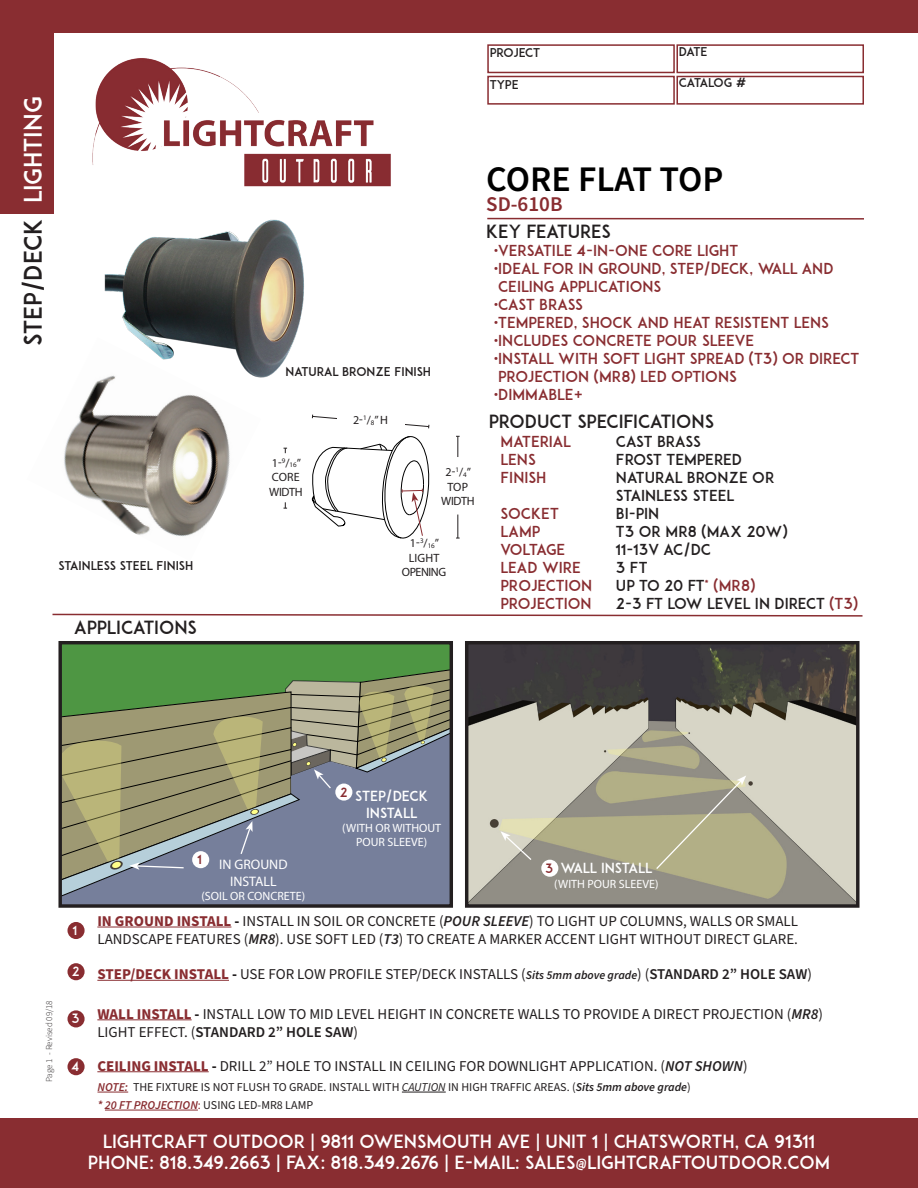
<style>
.page{position:relative;width:918px;height:1188px;background:#fff}
.page>*{position:absolute;margin:0;border:0;box-sizing:border-box;transform-origin:0 0}
.t1{font:600 36px "Source Sans Pro";color:#000}
.t2{font:24px "ADAM.CGPRO";color:#231f20}
.t3{font:24px "ADAM.CGPRO";color:#fff}
.t4{font:600 21px "Source Sans Pro";color:#892d31}
.t5{font:18px "ADAM.CGPRO";color:#fff}
.t6{font:18px "ADAM.CGPRO";color:#231f20}
.t7{font:15px/18px "Source Sans Pro";color:#231f20}
.t8{font:15px/18px "ADAM.CGPRO";color:#892d31}
.t9{font:15px "ADAM.CGPRO";color:#231f20}
.t10{font:15px "ADAM.CGPRO";letter-spacing:-.06em;color:#892d31}
.t11{font:13.8px "ADAM.CGPRO";color:#fff}
.t12{font:13.8px "Myriad Pro";color:#fff}
.t13{font:12.75px "ADAM.CGPRO";color:#892d31}
.t14{font:12.75px "ADAM.CGPRO";color:#fff}
.t15{font:12px "Source Sans Pro";color:#231f20}
.t16{font:12px "Myriad Pro";color:#fff}
.t17{font:12px "ADAM.CGPRO";color:#231f20}
.t18{font:12px/14.4px "Myriad Pro";letter-spacing:-.02em;color:#231f20}
.t19{font:12px "ADAM.CGPRO";letter-spacing:-.025em;color:#231f20}
.t20{font:12px "Myriad Pro";letter-spacing:-.04em;color:#231f20}
.t21{font:300 9px "Source Sans Pro";color:#231f20}
.s1{font-size:7.05px}
.s2{color:#892d31}
.s3{font-weight:700;color:#892d31}
.s4{font-weight:700}
.s5{font-weight:600;font-style:italic}
.s6{font-weight:600;font-style:italic;font-size:12px}
.s7{font-weight:600}
.s8{font-weight:600;font-style:italic;color:#892d31}
.s9{font-style:italic}
</style>
<div class="page">
<div style="left:487px;top:44px;width:188px;height:29px;border:2px solid #892d31"></div>
<div style="left:487px;top:76px;width:188px;height:29px;border:2px solid #892d31"></div>
<div style="left:676px;top:44px;width:188px;height:29px;border:2px solid #892d31"></div>
<div style="left:676px;top:76px;width:188px;height:29px;border:2px solid #892d31"></div>
<div style="left:0;top:1119px;width:918px;height:69px;background:#892d31"></div>
<div style="left:0;top:0;width:918px;height:32px;background:#892d31"></div>
<div style="left:0;top:0;width:54px;height:214px;background:#892d31"></div>
<svg style="left:52px;top:613px;width:811px;height:4px"></svg>
<hr style="left:487px;top:218px;width:377px;height:2px;background:#892d31">
<img style="left:64px;top:381px;width:166px;height:156px">
<img style="left:92px;top:58px;width:299px;height:129px">
<img style="left:97px;top:219px;width:207px;height:168px">
<svg style="left:312px;top:415px;width:25px;height:4px"></svg>
<svg style="left:405px;top:424px;width:25px;height:4px"></svg>
<svg style="left:456px;top:515px;width:4px;height:24px"></svg>
<svg style="left:456px;top:436px;width:4px;height:21px"></svg>
<svg style="left:284px;top:502px;width:3px;height:7px"></svg>
<svg style="left:311px;top:436px;width:119px;height:103px"></svg>
<div style="left:62px;top:897px;width:387px;height:7px;background:#767f9b"></div>
<div style="left:58px;top:641px;width:395px;height:267px;border:3px solid #231f20"></div>
<svg style="left:60px;top:643px;width:391px;height:254px;background:#808f77"></svg>
<img style="left:469px;top:645px;width:387px;height:259px">
<div style="left:465px;top:641px;width:395px;height:267px;border:3px solid #231f20"></div>
<svg style="left:501px;top:831px;width:32px;height:30px"></svg>
<div style="left:192px;top:851px;width:17px;height:17px;background:#fff;border-radius:50%"></div>
<div style="left:335px;top:784px;width:17px;height:17px;background:#fff;border-radius:50%"></div>
<div style="left:541px;top:860px;width:17px;height:17px;background:#fff;border-radius:50%"></div>
<svg style="left:655px;top:775px;width:91px;height:95px;background:#aca989"></svg>
<hr style="left:97px;top:927px;width:134px;height:1px;background:#892d31">
<div style="left:67px;top:922px;width:18px;height:17px;background:#892d31;border-radius:50%"></div>
<hr style="left:97px;top:980px;width:132px;height:1px;background:#892d31">
<div style="left:67px;top:963px;width:18px;height:17px;background:#892d31;border-radius:50%"></div>
<hr style="left:97px;top:1019px;width:95px;height:1px;background:#892d31">
<div style="left:67px;top:1010px;width:18px;height:17px;background:#892d31;border-radius:50%"></div>
<div style="left:67px;top:1058px;width:18px;height:17px;background:#892d31;border-radius:50%"></div>
<hr style="left:97px;top:1071px;width:112px;height:1px;background:#892d31">
<hr style="left:97px;top:1092px;width:31px;height:1px;background:#892d31">
<hr style="left:402px;top:1092px;width:44px;height:1px;background:#231f20">
<hr style="left:105px;top:1110px;width:93px;height:1px;background:#892d31">
<p class="t3" style="left:18px;top:203px;width:109px;rotate:-90deg">LIGHTING</p>
<p class="t2" style="left:18px;top:346px;width:129px;rotate:-90deg">STEP/DECK</p>
<p class="t17" style="left:58px;top:558px;width:136px">STAINLESS STEEL FINISH</p>
<p class="t6" style="left:74px;top:616px;width:124px">APPLICATIONS</p>
<p class="t17" style="left:490px;top:46px;width:52px">PROJECT</p>
<p class="t17" style="left:490px;top:78px;width:30px">TYPE</p>
<p class="t17" style="left:679px;top:44px;width:30px">DATE</p>
<p class="t19" style="left:679px;top:75px;width:69px">CATALOG #</p>
<p class="t17" style="left:285px;top:364px;width:147px">NATURAL BRONZE FINISH</p>
<p class="t18" style="left:272px;top:455px;width:31px">1-<sup>9</sup>/<span class="s1">16</span>”</p>
<p class="t18" style="left:269px;top:470px;width:35px">CORE<br>WIDTH</p>
<p class="t18" style="left:353px;top:413px;width:37px">2-<sup>1</sup>/<span class="s1">8</span>” H</p>
<p class="t18" style="left:446px;top:465px;width:27px">2-<sup>1</sup>/<span class="s1">4</span>”</p>
<p class="t18" style="left:441px;top:479px;width:35px;text-align:center">TOP<br>WIDTH</p>
<p class="t18" style="left:410px;top:536px;width:31px">1-<sup>3</sup>/<span class="s1">16</span>”</p>
<p class="t18" style="left:409px;top:551px;width:32px">LIGHT</p>
<p class="t20" style="left:402px;top:565px;width:46px">OPENING</p>
<p class="t1" style="left:486px;top:155px;width:239px">CORE FLAT TOP</p>
<p class="t4" style="left:486px;top:190px;width:78px">SD-610B</p>
<p class="t6" style="left:486px;top:221px;width:127px">KEY FEATURES</p>
<p class="t8" style="left:494px;top:242px;width:246px">•VERSATILE 4-IN-ONE CORE LIGHT</p>
<p class="t8" style="left:494px;top:260px;width:341px">•IDEAL FOR IN GROUND, STEP/DECK, WALL AND</p>
<p class="t8" style="left:498px;top:278px;width:165px">CEILING APPLICATIONS</p>
<p class="t8" style="left:494px;top:296px;width:91px">•CAST BRASS</p>
<p class="t8" style="left:494px;top:314px;width:337px">•TEMPERED, SHOCK AND HEAT RESISTENT LENS</p>
<p class="t8" style="left:494px;top:332px;width:262px">•INCLUDES CONCRETE POUR SLEEVE</p>
<p class="t8" style="left:498px;top:350px;width:363px;text-indent:-4px">•INSTALL WITH SOFT LIGHT SPREAD (T3) OR DIRECT<br>PROJECTION (MR8) LED OPTIONS</p>
<p class="t8" style="left:494px;top:386px;width:91px">•DIMMABLE+</p>
<p class="t6" style="left:489px;top:411px;width:227px">PRODUCT SPECIFICATIONS</p>
<p class="t8" style="left:501px;top:432px;width:72px">MATERIAL</p>
<p class="t8" style="left:501px;top:450px;width:37px">LENS</p>
<p class="t8" style="left:501px;top:468px;width:47px">FINISH</p>
<p class="t8" style="left:501px;top:504px;width:60px">SOCKET</p>
<p class="t8" style="left:501px;top:522px;width:41px">LAMP</p>
<p class="t10" style="left:501px;top:540px;width:66px">VOLTAGE</p>
<p class="t8" style="left:501px;top:558px;width:82px">LEAD WIRE</p>
<p class="t8" style="left:501px;top:576px;width:93px">PROJECTION</p>
<p class="t8" style="left:501px;top:594px;width:93px">PROJECTION</p>
<p class="t9" style="left:616px;top:432px;width:86px">CAST BRASS</p>
<p class="t9" style="left:616px;top:450px;width:128px">FROST TEMPERED</p>
<p class="t9" style="left:616px;top:468px;width:160px">NATURAL BRONZE OR</p>
<p class="t9" style="left:616px;top:486px;width:120px">STAINLESS STEEL</p>
<p class="t9" style="left:616px;top:504px;width:45px">BI-PIN</p>
<p class="t9" style="left:616px;top:522px;width:173px">T3 OR MR8 (MAX 20W)</p>
<p class="t9" style="left:616px;top:540px;width:97px">11-13V AC/DC</p>
<p class="t9" style="left:616px;top:558px;width:33px">3 FT</p>
<p class="t9" style="left:616px;top:576px;width:141px">UP TO 20 FT<span class="s2">* (MR8)</span></p>
<p class="t9" style="left:616px;top:594px;width:244px">2-3 FT LOW LEVEL IN DIRECT <span class="s2">(T3)</span></p>
<p class="t13" style="left:340px;top:784px;width:9px">2</p>
<p class="t11" style="left:355px;top:788px;width:75px">STEP/DECK</p>
<p class="t11" style="left:366px;top:804px;width:53px">INSTALL</p>
<p class="t16" style="left:342px;top:821px;width:100px">(WITH OR WITHOUT</p>
<p class="t16" style="left:356px;top:835px;width:72px">POUR SLEEVE)</p>
<p class="t21" style="left:43px;top:1082px;width:83px;rotate:-90deg">Page 1 - Revised 09/18</p>
<p class="t13" style="left:198px;top:852px;width:6px">1</p>
<p class="t12" style="left:219px;top:856px;width:70px">IN GROUND</p>
<p class="t12" style="left:230px;top:873px;width:48px">INSTALL</p>
<p class="t16" style="left:202px;top:889px;width:105px">(SOIL OR CONCRETE)</p>
<p class="t13" style="left:545px;top:860px;width:10px">3</p>
<p class="t11" style="left:560px;top:860px;width:93px">WALL INSTALL</p>
<p class="t16" style="left:554px;top:876px;width:106px">(WITH POUR SLEEVE)</p>
<p class="t7" style="left:97px;top:912px;width:702px"><span class="s3">IN GROUND INSTALL</span> <span class="s4">-</span> INSTALL IN SOIL OR CONCRETE (<span class="s5">POUR SLEEVE</span>) TO LIGHT UP COLUMNS, WALLS OR SMALL</p>
<p class="t7" style="left:97px;top:930px;width:702px">LANDSCAPE FEATURES (<span class="s5">MR8</span>). USE SOFT LED (<span class="s5">T3</span>) TO CREATE A MARKER ACCENT LIGHT WITHOUT DIRECT GLARE.</p>
<p class="t14" style="left:73px;top:923px;width:6px">1</p>
<p class="t7" style="left:72px;top:966px;width:741px"><sup>2</sup> <span class="s3">STEP/DECK INSTALL</span> <span class="s4">-</span> USE FOR LOW PROFILE STEP/DECK INSTALLS (<span class="s6">Sits 5mm above grade</span>) (<span class="s7">STANDARD 2” HOLE SAW</span>)</p>
<p class="t7" style="left:97px;top:1005px;width:727px"><span class="s3">WALL INSTALL</span> <span class="s4">-</span> INSTALL LOW TO MID LEVEL HEIGHT IN CONCRETE WALLS TO PROVIDE A DIRECT PROJECTION (<span class="s5">MR8</span>)<br>LIGHT EFFECT. (<span class="s7">STANDARD 2” HOLE SAW</span>)</p>
<p class="t14" style="left:72px;top:1011px;width:10px">3</p>
<p class="t14" style="left:72px;top:1059px;width:9px">4</p>
<p class="t7" style="left:97px;top:1057px;width:652px"><span class="s3">CEILING INSTALL</span> <span class="s4">-</span> DRILL 2” HOLE TO INSTALL IN CEILING FOR DOWNLIGHT APPLICATION. (<span class="s5">NOT SHOWN</span>)</p>
<p class="t15" style="left:97px;top:1079px;width:595px"><span class="s8">NOTE:</span> THE FIXTURE IS NOT FLUSH TO GRADE. INSTALL WITH <span class="s9">CAUTION</span> IN HIGH TRAFFIC AREAS. (<span class="s5">Sits 5mm above grade</span>)</p>
<p class="t15" style="left:97px;top:1097px;width:217px"><span class="s8">* 20 FT PROJECTION</span><span class="s2">:</span> USING LED-MR8 LAMP</p>
<p class="t5" style="left:103px;top:1130px;width:714px">LIGHTCRAFT OUTDOOR | 9811 OWENSMOUTH AVE | UNIT 1 | CHATSWORTH, CA 91311</p>
<p class="t5" style="left:88px;top:1152px;width:744px">PHONE: 818.349.2663 | FAX: 818.349.2676 | E-MAIL: SALES@LIGHTCRAFTOUTDOOR.COM</p>
</div>
